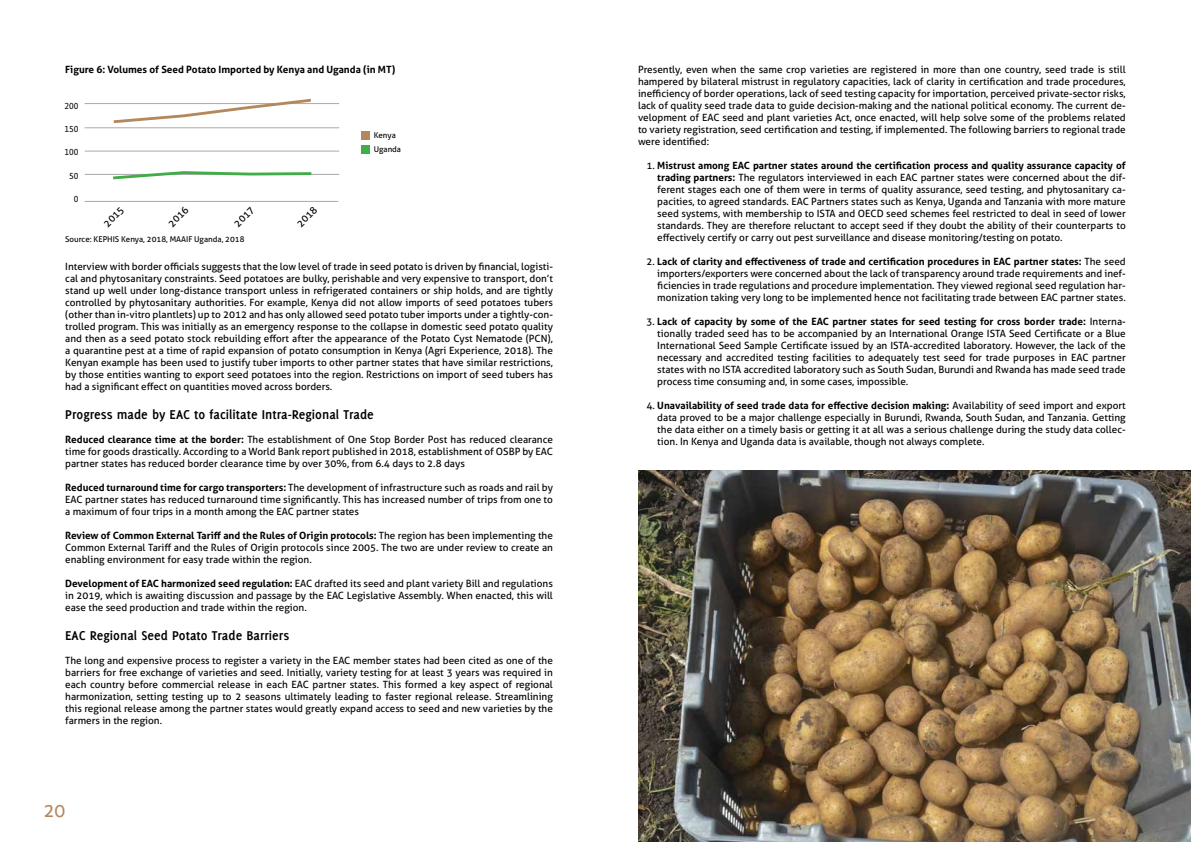
<style>
.page{position:relative;width:1191px;height:842px;background:#fff}
.page>*{position:absolute;margin:0;border:0;box-sizing:border-box;transform-origin:0 0}
.t1{font:24px "Delicious";color:#b4875d}
.t2{font:700 14px "Delicious";color:#000}
.t3{font:10px/12px "Aller";color:#000;text-align:justify}
.t4{font:700 10px "Aller";color:#000}
.t5{font:9.3px "Bundes Sans";color:#000}
.t6{font:8px/14px "Aller";color:#000}
.s1{font-weight:700}
</style>
<div class="page">
<hr style="left:85px;top:201px;width:253px;height:1px;background:#a7a9ac">
<hr style="left:85px;top:174px;width:254px;height:1px;background:#a7a9ac">
<hr style="left:85px;top:151px;width:254px;height:1px;background:#a7a9ac">
<hr style="left:85px;top:128px;width:254px;height:1px;background:#a7a9ac">
<hr style="left:85px;top:103px;width:254px;height:1px;background:#a7a9ac">
<div style="left:361px;top:131px;width:9px;height:9px;background:#b4875d"></div>
<div style="left:361px;top:145px;width:9px;height:9px;background:#41ad49"></div>
<svg style="left:113px;top:98px;width:198px;height:26px"></svg>
<svg style="left:113px;top:171px;width:199px;height:9px"></svg>
<img style="left:638px;top:471px;width:553px;height:371px">
<p class="t4" style="left:65px;top:63px;width:331px">Figure 6: Volumes of Seed Potato Imported by Kenya and Uganda (in MT)</p>
<p class="t5" style="left:64px;top:100px;width:15px">200</p>
<p class="t5" style="left:64px;top:123px;width:15px">150</p>
<p class="t5" style="left:64px;top:147px;width:15px">100</p>
<p class="t5" style="left:69px;top:170px;width:11px">50</p>
<p class="t5" style="left:74px;top:193px;width:6px">0</p>
<p class="t3" style="left:101px;top:221px;width:26px;rotate:-45deg">2015</p>
<p class="t3" style="left:166px;top:221px;width:26px;rotate:-45deg">2016</p>
<p class="t3" style="left:231px;top:221px;width:26px;rotate:-45deg">2017</p>
<p class="t3" style="left:294px;top:221px;width:26px;rotate:-45deg">2018</p>
<p class="t6" style="left:374px;top:128px;width:29px">Kenya<br>Uganda</p>
<p class="t6" style="left:65px;top:233px;width:181px">Source: KEPHIS Kenya, 2018, MAAIF Uganda, 2018</p>
<p class="t3" style="left:65px;top:261px;width:489px">Interview with border officials suggests that the low level of trade in seed potato is driven by financial, logisti&shy;cal and phytosanitary constraints. Seed potatoes are bulky, perishable and very expensive to transport, don’t stand up well under long-distance transport unless in refrigerated containers or ship holds, and are tightly controlled by phytosanitary authorities. For example, Kenya did not allow imports of seed potatoes tubers (other than in-vitro plantlets) up to 2012 and has only allowed seed potato tuber imports under a tightly-con&shy;trolled program. This was initially as an emergency response to the collapse in domestic seed potato quality and then as a seed potato stock rebuilding effort after the appearance of the Potato Cyst Nematode (PCN), a quarantine pest at a time of rapid expansion of potato consumption in Kenya (Agri Experience, 2018). The Kenyan example has been used to justify tuber imports to other partner states that have similar restrictions, by those entities wanting to export seed potatoes into the region. Restrictions on import of seed tubers has had a significant effect on quantities moved across borders.</p>
<h2 class="t2" style="left:65px;top:407px;width:310px">Progress made by EAC to facilitate Intra-Regional Trade</h2>
<p class="t3" style="left:65px;top:434px;width:489px"><span class="s1">Reduced clearance time at the border:</span> The establishment of One Stop Border Post has reduced clearance time for goods drastically. According to a World Bank report published in 2018, establishment of OSBP by EAC partner states has reduced border clearance time by over 30%, from 6.4 days to 2.8 days</p>
<p class="t3" style="left:65px;top:482px;width:489px"><span class="s1">Reduced turnaround time for cargo transporters:</span> The development of infrastructure such as roads and rail by EAC partner states has reduced turnaround time significantly. This has increased number of trips from one to a maximum of four trips in a month among the EAC partner states</p>
<p class="t3" style="left:65px;top:530px;width:489px"><span class="s1">Review of Common External Tariff and the Rules of Origin protocols:</span> The region has been implementing the Common External Tariff and the Rules of Origin protocols since 2005. The two are under review to create an enabling environment for easy trade within the region.</p>
<p class="t3" style="left:65px;top:578px;width:489px"><span class="s1">Development of EAC harmonized seed regulation:</span> EAC drafted its seed and plant variety Bill and regulations in 2019, which is awaiting discussion and passage by the EAC Legislative Assembly. When enacted, this will ease the seed production and trade within the region.</p>
<h2 class="t2" style="left:65px;top:627px;width:225px">EAC Regional Seed Potato Trade Barriers</h2>
<p class="t3" style="left:65px;top:654px;width:489px">The long and expensive process to register a variety in the EAC member states had been cited as one of the barriers for free exchange of varieties and seed. Initially, variety testing for at least 3 years was required in each country before commercial release in each EAC partner states. This formed a key aspect of regional harmonization, setting testing up to 2 seasons ultimately leading to faster regional release. Streamlining this regional release among the partner states would greatly expand access to seed and new varieties by the farmers in the region.</p>
<h1 class="t1" style="left:44px;top:795px;width:23px">20</h1>
<p class="t3" style="left:638px;top:63px;width:489px">Presently, even when the same crop varieties are registered in more than one country, seed trade is still hampered by bilateral mistrust in regulatory capacities, lack of clarity in certification and trade procedures, inefficiency of border operations, lack of seed testing capacity for importation, perceived private-sector risks, lack of quality seed trade data to guide decision-making and the national political economy. The current de&shy;velopment of EAC seed and plant varieties Act, once enacted, will help solve some of the problems related to variety registration, seed certification and testing, if implemented. The following barriers to regional trade were identified:</p>
<p class="t3" style="left:657px;top:159px;width:470px;text-indent:-11px">1. <span class="s1">Mistrust among EAC partner states around the certification process and quality assurance capacity of trading partners:</span> The regulators interviewed in each EAC partner states were concerned about the dif&shy;ferent stages each one of them were in terms of quality assurance, seed testing, and phytosanitary ca&shy;pacities, to agreed standards. EAC Partners states such as Kenya, Uganda and Tanzania with more mature seed systems, with membership to ISTA and OECD seed schemes feel restricted to deal in seed of lower standards. They are therefore reluctant to accept seed if they doubt the ability of their counterparts to effectively certify or carry out pest surveillance and disease monitoring/testing on potato.</p>
<p class="t3" style="left:657px;top:255px;width:470px;text-indent:-11px">2. <span class="s1">Lack of clarity and effectiveness of trade and certification procedures in EAC partner states:</span> The seed importers/exporters were concerned about the lack of transparency around trade requirements and inef&shy;ficiencies in trade regulations and procedure implementation. They viewed regional seed regulation har&shy;monization taking very long to be implemented hence not facilitating trade between EAC partner states.</p>
<p class="t3" style="left:657px;top:315px;width:470px;text-indent:-11px">3. <span class="s1">Lack of capacity by some of the EAC partner states for seed testing for cross border trade:</span> Interna&shy;tionally traded seed has to be accompanied by an International Orange ISTA Seed Certificate or a Blue International Seed Sample Certificate issued by an ISTA-accredited laboratory. However, the lack of the necessary and accredited testing facilities to adequately test seed for trade purposes in EAC partner states with no ISTA accredited laboratory such as South Sudan, Burundi and Rwanda has made seed trade process time consuming and, in some cases, impossible.</p>
<p class="t3" style="left:657px;top:399px;width:470px;text-indent:-11px">4. <span class="s1">Unavailability of seed trade data for effective decision making:</span> Availability of seed import and export data proved to be a major challenge especially in Burundi, Rwanda, South Sudan, and Tanzania. Getting the data either on a timely basis or getting it at all was a serious challenge during the study data collec&shy;tion. In Kenya and Uganda data is available, though not always complete.</p>
</div>
